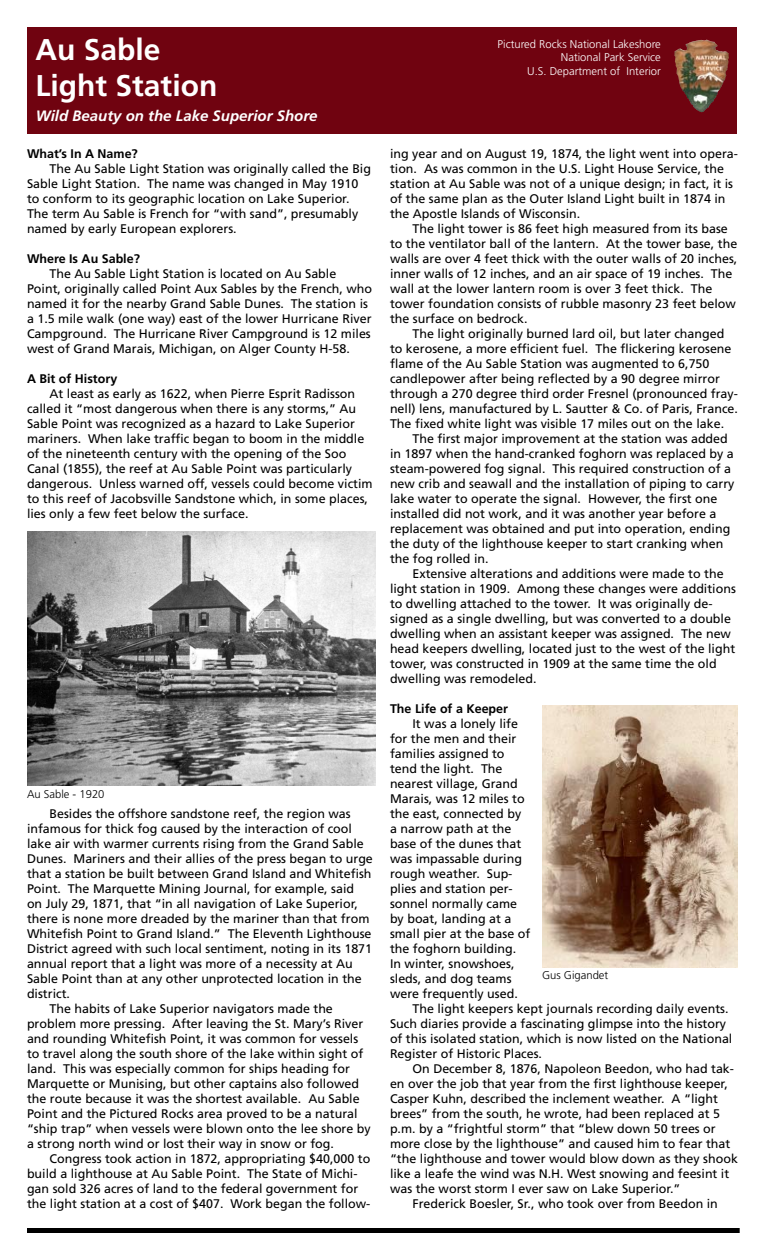
<style>
.page{position:relative;width:765px;height:1260px;background:#fff}
.page>*{position:absolute;margin:0;border:0;box-sizing:border-box;transform-origin:0 0}
.t1{font:700 30px/36px "Frutiger LT Std";color:#fff}
.t2{font:italic 700 15px "Frutiger LT Std";color:#fff}
.t3{font:12.5px/15px "Frutiger LT Std";color:#000}
.t4{font:700 12.5px "Frutiger LT Std";color:#000}
.t5{font:300 11.25px/13.5px "Frutiger LT Std";color:#fff;text-align:right}
.t6{font:300 11.25px "Frutiger LT Std";color:#000}
</style>
<div class="page">
<div style="left:28px;top:28px;width:709px;height:106px;background:#700310"></div>
<div style="left:27px;top:1228px;width:713px;height:5px;background:#000"></div>
<img style="left:542px;top:705px;width:196px;height:262px">
<img style="left:27px;top:532px;width:348px;height:254px">
<img style="left:674px;top:40px;width:38px;height:72px">
<h1 class="t1" style="left:36px;top:32px;width:183px">Au Sable<br>Light Station</h1>
<p class="t2" style="left:36px;top:107px;width:283px">Wild Beauty on the Lake Superior Shore</p>
<p class="t4" style="left:27px;top:147px;width:112px">What’s In A Name?</p>
<p class="t3" style="left:27px;top:162px;width:346px;text-indent:22px">The Au Sable Light Station was originally called the Big Sable Light Station. The name was changed in May 1910 to conform to its geographic location on Lake Superior.<br>The term Au Sable is French for “with sand”, presumably named by early European explorers.</p>
<p class="t4" style="left:27px;top:252px;width:114px">Where Is Au Sable?</p>
<p class="t3" style="left:27px;top:267px;width:347px;text-indent:22px">The Au Sable Light Station is located on Au Sable Point, originally called Point Aux Sables by the French, who named it for the nearby Grand Sable Dunes. The station is a 1.5 mile walk (one way) east of the lower Hurricane River Campground. The Hurricane River Campground is 12 miles west of Grand Marais, Michigan, on Alger County H-58.</p>
<p class="t4" style="left:27px;top:372px;width:92px">A Bit of History</p>
<p class="t3" style="left:27px;top:387px;width:347px;text-indent:22px">At least as early as 1622, when Pierre Esprit Radisson called it “most dangerous when there is any storms,” Au Sable Point was recognized as a hazard to Lake Superior mariners. When lake traffic began to boom in the middle of the nineteenth century with the opening of the Soo Canal (1855), the reef at Au Sable Point was particularly dangerous. Unless warned off, vessels could become victim to this reef of Jacobsville Sandstone which, in some places, lies only a few feet below the surface.</p>
<p class="t6" style="left:27px;top:788px;width:79px">Au Sable - 1920</p>
<p class="t3" style="left:49px;top:807px;width:303px">Besides the offshore sandstone reef, the region was</p>
<p class="t3" style="left:27px;top:822px;width:327px">infamous for thick fog caused by the interaction of cool</p>
<p class="t3" style="left:27px;top:837px;width:338px">lake air with warmer currents rising from the Grand Sable</p>
<p class="t3" style="left:27px;top:852px;width:347px">Dunes. Mariners and their allies of the press began to urge</p>
<p class="t3" style="left:27px;top:867px;width:346px">that a station be built between Grand Island and Whitefish</p>
<p class="t3" style="left:27px;top:882px;width:329px">Point. The Marquette Mining Journal, for example, said</p>
<p class="t3" style="left:27px;top:897px;width:332px">on July 29, 1871, that “in all navigation of Lake Superior,</p>
<p class="t3" style="left:27px;top:912px;width:344px">there is none more dreaded by the mariner than that from</p>
<p class="t3" style="left:27px;top:927px;width:346px">Whitefish Point to Grand Island.” The Eleventh Lighthouse</p>
<p class="t3" style="left:27px;top:942px;width:347px">District agreed with such local sentiment, noting in its 1871</p>
<p class="t3" style="left:27px;top:957px;width:327px">annual report that a light was more of a necessity at Au</p>
<p class="t3" style="left:27px;top:972px;width:336px">Sable Point than at any other unprotected location in the</p>
<p class="t3" style="left:27px;top:987px;width:45px">district.</p>
<p class="t3" style="left:49px;top:1002px;width:285px">The habits of Lake Superior navigators made the</p>
<p class="t3" style="left:27px;top:1017px;width:338px">problem more pressing. After leaving the St. Mary’s River</p>
<p class="t3" style="left:27px;top:1032px;width:333px">and rounding Whitefish Point, it was common for vessels</p>
<p class="t3" style="left:27px;top:1047px;width:338px">to travel along the south shore of the lake within sight of</p>
<p class="t3" style="left:27px;top:1062px;width:324px">land. This was especially common for ships heading for</p>
<p class="t3" style="left:27px;top:1077px;width:334px">Marquette or Munising, but other captains also followed</p>
<p class="t3" style="left:27px;top:1092px;width:334px">the route because it was the shortest available. Au Sable</p>
<p class="t3" style="left:27px;top:1107px;width:332px">Point and the Pictured Rocks area proved to be a natural</p>
<p class="t3" style="left:27px;top:1122px;width:345px">“ship trap” when vessels were blown onto the lee shore by</p>
<p class="t3" style="left:27px;top:1137px;width:308px">a strong north wind or lost their way in snow or fog.</p>
<p class="t3" style="left:49px;top:1152px;width:322px">Congress took action in 1872, appropriating $40,000 to</p>
<p class="t3" style="left:27px;top:1167px;width:332px">build a lighthouse at Au Sable Point. The State of Michi-</p>
<p class="t3" style="left:27px;top:1182px;width:333px">gan sold 326 acres of land to the federal government for</p>
<p class="t3" style="left:27px;top:1197px;width:345px">the light station at a cost of $407. Work began the follow-</p>
<p class="t5" style="left:498px;top:37px;width:165px">Pictured Rocks National Lakeshore<br>National Park Service<br>U.S. Department of Interior</p>
<p class="t3" style="left:390px;top:147px;width:350px">ing year and on August 19, 1874, the light went into opera&shy;tion. As was common in the U.S. Light House Service, the station at Au Sable was not of a unique design; in fact, it is of the same plan as the Outer Island Light built in 1874 in the Apostle Islands of Wisconsin.</p>
<p class="t3" style="left:390px;top:222px;width:349px;text-indent:22px">The light tower is 86 feet high measured from its base to the ventilator ball of the lantern. At the tower base, the walls are over 4 feet thick with the outer walls of 20 inches, inner walls of 12 inches, and an air space of 19 inches. The wall at the lower lantern room is over 3 feet thick. The tower foundation consists of rubble masonry 23 feet below the surface on bedrock.</p>
<p class="t3" style="left:390px;top:327px;width:350px;text-indent:22px">The light originally burned lard oil, but later changed to kerosene, a more efficient fuel. The flickering kerosene flame of the Au Sable Station was augmented to 6,750 candlepower after being reflected by a 90 degree mirror through a 270 degree third order Fresnel (pronounced fray&shy;nell) lens, manufactured by L. Sautter &amp; Co. of Paris, France.<br>The fixed white light was visible 17 miles out on the lake.</p>
<p class="t3" style="left:390px;top:432px;width:346px;text-indent:22px">The first major improvement at the station was added in 1897 when the hand-cranked foghorn was replaced by a steam-powered fog signal. This required construction of a new crib and seawall and the installation of piping to carry lake water to operate the signal. However, the first one installed did not work, and it was another year before a replacement was obtained and put into operation, ending the duty of the lighthouse keeper to start cranking when the fog rolled in.</p>
<p class="t3" style="left:390px;top:567px;width:347px;text-indent:22px">Extensive alterations and additions were made to the light station in 1909. Among these changes were additions to dwelling attached to the tower. It was originally de&shy;signed as a single dwelling, but was converted to a double dwelling when an assistant keeper was assigned. The new head keepers dwelling, located just to the west of the light tower, was constructed in 1909 at the same time the old dwelling was remodeled.</p>
<p class="t4" style="left:390px;top:702px;width:120px">The Life of a Keeper</p>
<p class="t3" style="left:390px;top:717px;width:142px;text-indent:22px">It was a lonely life for the men and their families assigned to tend the light. The nearest village, Grand<br>Marais, was 12 miles to the east, connected by a narrow path at the base of the dunes that was impassable during rough weather. Sup&shy;plies and station per&shy;sonnel normally came by boat, landing at a small pier at the base of the foghorn building.<br>In winter, snowshoes, sleds, and dog teams were frequently used.</p>
<p class="t3" style="left:390px;top:1002px;width:344px;text-indent:22px">The light keepers kept journals recording daily events.<br>Such diaries provide a fascinating glimpse into the history of this isolated station, which is now listed on the National Register of Historic Places.</p>
<p class="t3" style="left:412px;top:1062px;width:323px">On December 8, 1876, Napoleon Beedon, who had tak-</p>
<p class="t3" style="left:390px;top:1077px;width:339px">en over the job that year from the first lighthouse keeper,</p>
<p class="t3" style="left:390px;top:1092px;width:330px">Casper Kuhn, described the inclement weather. A “light</p>
<p class="t3" style="left:390px;top:1107px;width:331px">brees” from the south, he wrote, had been replaced at 5</p>
<p class="t3" style="left:390px;top:1122px;width:327px">p.m. by a “frightful storm” that “blew down 50 trees or</p>
<p class="t3" style="left:390px;top:1137px;width:342px">more close by the lighthouse” and caused him to fear that</p>
<p class="t3" style="left:390px;top:1152px;width:349px">“the lighthouse and tower would blow down as they shook</p>
<p class="t3" style="left:390px;top:1167px;width:341px">like a leafe the wind was N.H. West snowing and feesint it</p>
<p class="t3" style="left:390px;top:1182px;width:292px">was the worst storm I ever saw on Lake Superior.”</p>
<p class="t3" style="left:412px;top:1197px;width:307px">Frederick Boesler, Sr., who took over from Beedon in</p>
<p class="t6" style="left:542px;top:969px;width:68px">Gus Gigandet</p>
</div>
